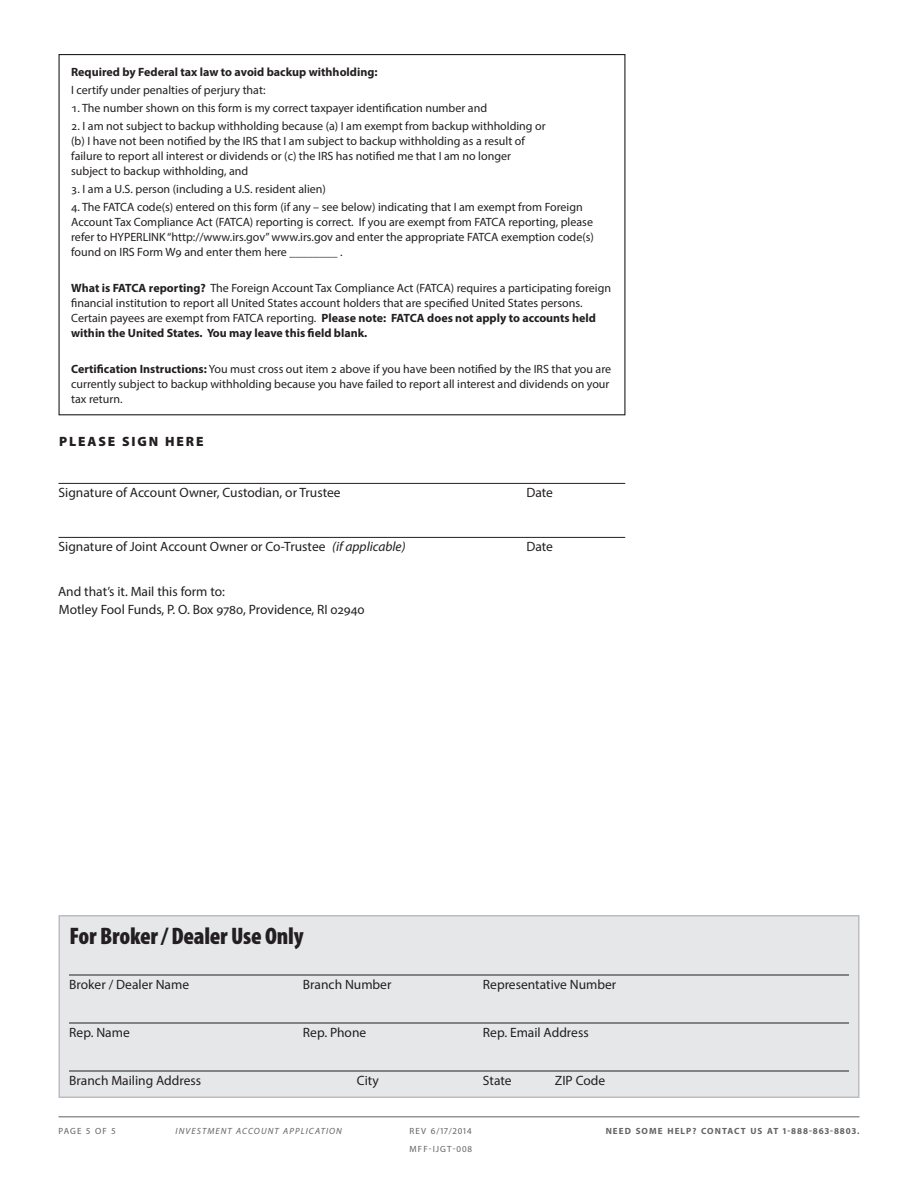
<style>
.page{position:relative;width:918px;height:1188px;background:#fff}
.page>*{position:absolute;margin:0;border:0;box-sizing:border-box;transform-origin:0 0}
.t1{font:900 condensed 24px "Myriad Pro";letter-spacing:-.01em;color:#231f20}
.field_label{font:13.5px "Myriad Pro";color:#231f20}
.field_body{font:13.5px "Myriad Pro";color:#231f20}
.field_body_space_abo{font:13.5px "Myriad Pro";color:#231f20}
.t2{font:900 13.5px "Myriad Pro";letter-spacing:.14em;color:#231f20}
.t3{font:12px/15px "Myriad Pro";color:#231f20}
.t4{font:700 12px "Myriad Pro";color:#231f20}
.t5{font:700 9px "Myriad Pro";letter-spacing:.12em;color:#636366}
.t6{font:italic 9px "Myriad Pro";letter-spacing:.12em;color:#636366}
.t7{font:9px "Myriad Pro";letter-spacing:.12em;color:#636366}
.t8{font:9px "Myriad Pro";letter-spacing:.1em;color:#636366}
.s1{font-weight:700}
.s2{font-style:italic}
</style>
<div class="page">
<hr style="left:58px;top:1116px;width:802px;height:2px;background:#939598">
<hr style="left:58px;top:483px;width:567px;height:1px;background:#231f20">
<hr style="left:58px;top:537px;width:567px;height:1px;background:#231f20">
<div style="left:59px;top:916px;width:800px;height:181px;background:#e6e7e9"></div>
<hr style="left:69px;top:975px;width:780px;height:1px;background:#231f20">
<hr style="left:69px;top:1023px;width:780px;height:1px;background:#231f20">
<hr style="left:69px;top:1071px;width:780px;height:1px;background:#231f20">
<div style="left:58px;top:915px;width:802px;height:183px;border:2px solid #bcbdc0"></div>
<p class="t4" style="left:71px;top:64px;width:308px">Required by Federal tax law to avoid backup withholding:</p>
<p class="t3" style="left:71px;top:82px;width:196px">I certify under penalties of perjury that:</p>
<p class="t3" style="left:71px;top:100px;width:417px">1. The number shown on this form is my correct taxpayer identification number and</p>
<p class="t3" style="left:71px;top:118px;width:476px">2. I am not subject to backup withholding because (a) I am exempt from backup withholding or (b) I have not been notified by the IRS that I am subject to backup withholding as a result of failure to report all interest or dividends or (c) the IRS has notified me that I am no longer subject to backup withholding, and</p>
<p class="t3" style="left:71px;top:181px;width:256px">3. I am a U.S. person (including a U.S. resident alien)</p>
<p class="t3" style="left:71px;top:199px;width:524px">4. The FATCA code(s) entered on this form (if any – see below) indicating that I am exempt from Foreign Account Tax Compliance Act (FATCA) reporting is correct. If you are exempt from FATCA reporting, please refer to HYPERLINK “http://www.irs.gov” www.irs.gov and enter the appropriate FATCA exemption code(s) found on IRS Form W9 and enter them here ________ .</p>
<p class="t3" style="left:71px;top:280px;width:541px"><span class="s1">What is FATCA reporting?</span> The Foreign Account Tax Compliance Act (FATCA) requires a participating foreign financial institution to report all United States account holders that are specified United States persons.<br>Certain payees are exempt from FATCA reporting. <span class="s1">Please note: FATCA does not apply to accounts held within the United States. You may leave this field blank.</span></p>
<p class="t3" style="left:71px;top:361px;width:542px"><span class="s1">Certification Instructions:</span> You must cross out item 2 above if you have been notified by the IRS that you are currently subject to backup withholding because you have failed to report all interest and dividends on your tax return.</p>
<h2 class="t2" style="left:59px;top:432px;width:146px">PLEASE SIGN HERE</h2>
<p class="field_label" style="left:59px;top:484px;width:283px">Signature of Account Owner, Custodian, or Trustee</p>
<p class="field_label" style="left:526px;top:484px;width:28px">Date</p>
<p class="field_label" style="left:59px;top:538px;width:348px">Signature of Joint Account Owner or Co-Trustee <span class="s2">(IF APPLICABLE)</span></p>
<p class="field_label" style="left:526px;top:538px;width:28px">Date</p>
<p class="field_body_space_abo" style="left:58px;top:583px;width:168px">And that’s it. Mail this form to:</p>
<p class="field_body" style="left:59px;top:601px;width:308px">Motley Fool Funds, P. O. Box 9780, Providence, RI 02940</p>
<h1 class="t1" style="left:70px;top:920px;width:236px">For Broker / Dealer Use Only</h1>
<p class="field_label" style="left:69px;top:976px;width:121px">Broker / Dealer Name</p>
<p class="field_label" style="left:303px;top:976px;width:90px">Branch Number</p>
<p class="field_label" style="left:483px;top:976px;width:135px">Representative Number</p>
<p class="field_label" style="left:69px;top:1024px;width:62px">Rep. Name</p>
<p class="field_label" style="left:303px;top:1024px;width:65px">Rep. Phone</p>
<p class="field_label" style="left:483px;top:1024px;width:107px">Rep. Email Address</p>
<p class="field_label" style="left:69px;top:1072px;width:133px">Branch Mailing Address</p>
<p class="field_label" style="left:357px;top:1072px;width:23px">City</p>
<p class="field_label" style="left:483px;top:1072px;width:30px">State</p>
<p class="field_label" style="left:555px;top:1072px;width:52px">ZIP Code</p>
<p class="t7" style="left:59px;top:1125px;width:59px">PAGE 5 OF 5</p>
<p class="t6" style="left:176px;top:1125px;width:168px">INVESTMENT ACCOUNT APPLICATION</p>
<p class="t8" style="left:410px;top:1125px;width:64px">REV 6/17/2014</p>
<p class="t5" style="left:606px;top:1125px;width:255px">NEED SOME HELP? CONTACT US AT 1-888-863-8803.</p>
<p class="t7" style="left:410px;top:1143px;width:64px">MFF-IJGT-008</p>
</div>
